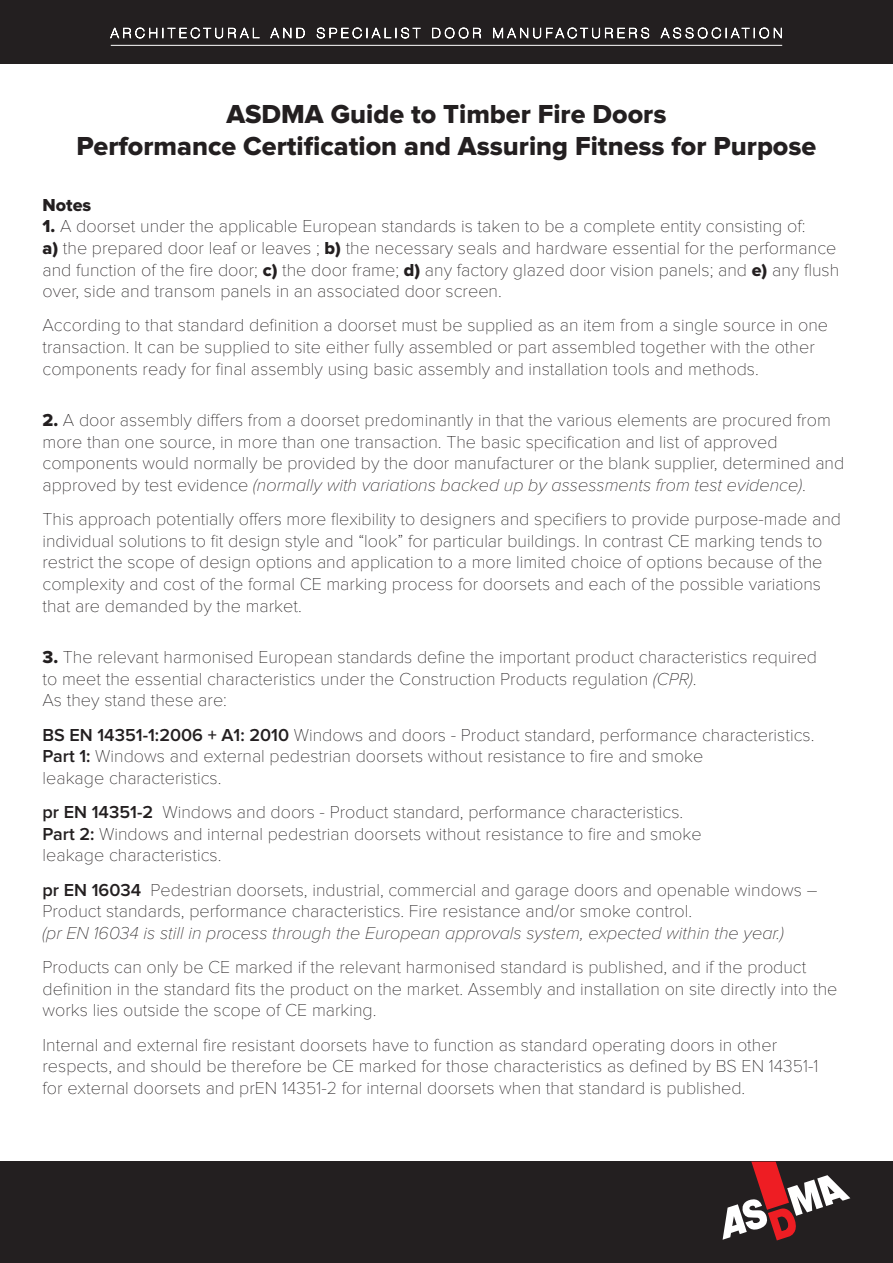
<style>
.page{position:relative;width:893px;height:1263px;background:#fff}
.page>*{position:absolute;margin:0;border:0;box-sizing:border-box;transform-origin:0 0}
.t1{font:27px "Proxima Nova Extrabld";color:#231f20}
.t2{font:100 18px/21.6px "Proxima Nova T";color:#231f20}
.t3{font:italic 100 18px "Proxima Nova";color:#231f20}
.t4{font:18px "Proxima Nova Extrabld";color:#231f20}
.s1{font-family:"Proxima Nova Extrabld";font-weight:400}
.s2{font-family:"Proxima Nova";font-style:italic}
.s3{font-family:"Proxima Nova";font-weight:600}
</style>
<div class="page">
<div style="left:0;top:0;width:893px;height:64px;background:#231f20"></div>
<div style="left:0;top:1161px;width:893px;height:102px;background:#231f20"></div>
<svg style="left:723px;top:1161px;width:127px;height:79px"></svg>
<hr style="left:111px;top:45px;width:671px;height:1px;background:#fff">
<svg style="left:110px;top:27px;width:150px;height:12px"></svg>
<svg style="left:270px;top:27px;width:35px;height:12px"></svg>
<svg style="left:316px;top:27px;width:105px;height:12px"></svg>
<svg style="left:432px;top:27px;width:49px;height:12px"></svg>
<svg style="left:493px;top:27px;width:157px;height:12px"></svg>
<svg style="left:660px;top:27px;width:122px;height:12px"></svg>
<p class="t1" style="left:227px;top:98px;width:441px">ASDMA Guide to Timber Fire Doors</p>
<p class="t1" style="left:77px;top:131px;width:741px">Performance Certification and Assuring Fitness for Purpose</p>
<p class="t4" style="left:43px;top:194px;width:50px">Notes</p>
<p class="t2" style="left:43px;top:216px;width:765px"><span class="s1">1.</span> A doorset under the applicable European standards is taken to be a complete entity consisting of:</p>
<p class="t2" style="left:43px;top:237px;width:798px"><span class="s1">a)</span> the prepared door leaf or leaves ; <span class="s1">b)</span> the necessary seals and hardware essential for the performance and function of the fire door; <span class="s1">c)</span> the door frame; <span class="s1">d)</span> any factory glazed door vision panels; and <span class="s1">e)</span> any flush over, side and transom panels in an associated door screen.</p>
<p class="t2" style="left:43px;top:315px;width:787px">According to that standard definition a doorset must be supplied as an item from a single source in one transaction. It can be supplied to site either fully assembled or part assembled together with the other components ready for final assembly using basic assembly and installation tools and methods.</p>
<p class="t2" style="left:43px;top:409px;width:790px"><span class="s1">2.</span> A door assembly differs from a doorset predominantly in that the various elements are procured from more than one source, in more than one transaction. The basic specification and list of approved</p>
<p class="t2" style="left:43px;top:453px;width:803px">components would normally be provided by the door manufacturer or the blank supplier, determined and approved by test evidence <span class="s2">(normally with variations backed up by assessments from test evidence)</span>.</p>
<p class="t2" style="left:43px;top:509px;width:800px">This approach potentially offers more flexibility to designers and specifiers to provide purpose-made and individual solutions to fit design style and “look” for particular buildings. In contrast CE marking tends to restrict the scope of design options and application to a more limited choice of options because of the complexity and cost of the formal CE marking process for doorsets and each of the possible variations that are demanded by the market.</p>
<p class="t2" style="left:43px;top:646px;width:776px"><span class="s1">3.</span> The relevant harmonised European standards define the important product characteristics required</p>
<p class="t2" style="left:43px;top:668px;width:656px">to meet the essential characteristics under the Construction Products regulation <span class="s2">(CPR)</span>.</p>
<p class="t2" style="left:43px;top:689px;width:186px">As they stand these are:</p>
<p class="t2" style="left:43px;top:724px;width:773px"><span class="s3">BS EN 14351-1:2006 + A1: 2010</span> Windows and doors - Product standard, performance characteristics.<br><span class="s3">Part 1:</span> Windows and external pedestrian doorsets without resistance to fire and smoke</p>
<p class="t2" style="left:43px;top:767px;width:180px">leakage characteristics.</p>
<p class="t2" style="left:43px;top:801px;width:642px"><span class="s3">pr EN 14351-2</span> Windows and doors - Product standard, performance characteristics.</p>
<p class="t2" style="left:43px;top:823px;width:661px"><span class="s3">Part 2:</span> Windows and internal pedestrian doorsets without resistance to fire and smoke</p>
<p class="t2" style="left:43px;top:845px;width:180px">leakage characteristics.</p>
<p class="t2" style="left:43px;top:879px;width:776px"><span class="s3">pr EN 16034</span> Pedestrian doorsets, industrial, commercial and garage doors and openable windows –<br>Product standards, performance characteristics. Fire resistance and/or smoke control.</p>
<p class="t3" style="left:43px;top:923px;width:743px">(pr EN 16034 is still in process through the European approvals system, expected within the year.)</p>
<p class="t2" style="left:43px;top:957px;width:796px">Products can only be CE marked if the relevant harmonised standard is published, and if the product definition in the standard fits the product on the market. Assembly and installation on site directly into the works lies outside the scope of CE marking.</p>
<p class="t2" style="left:43px;top:1034px;width:736px">Internal and external fire resistant doorsets have to function as standard operating doors in other</p>
<p class="t2" style="left:43px;top:1056px;width:777px">respects, and should be therefore be CE marked for those characteristics as defined by BS EN 14351-1</p>
<p class="t2" style="left:43px;top:1077px;width:704px">for external doorsets and prEN 14351-2 for internal doorsets when that standard is published.</p>
</div>
